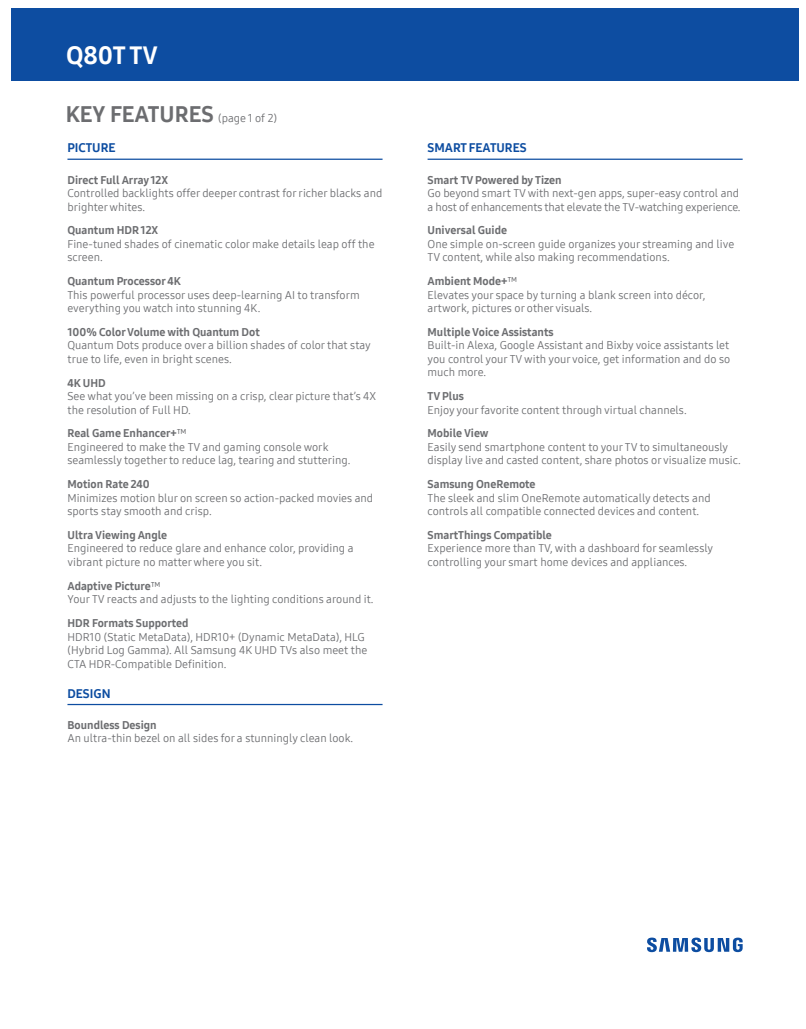
<style>
.page{position:relative;width:806px;height:1029px;background:#fff}
.page>*{position:absolute;margin:0;border:0;box-sizing:border-box;transform-origin:0 0}
.t1{font:25px "Samsung One 800";color:#fff}
.t2{font:22.5px "Samsung One 800";color:#6c6d70}
.t3{font:12.5px "Samsung One 800";color:#0d4da1}
.t4{font:11.25px/13.5px "Samsung One 400";color:#6c6d70}
.t5{font:11.25px "Samsung One 800";color:#6c6d70}
.s1{font-family:"Samsung One 400";font-size:11.25px}
.s2{font-family:"Samsung One 400"}
</style>
<div class="page">
<div style="left:11px;top:8px;width:788px;height:73px;background:#0d4da1"></div>
<svg style="left:647px;top:937px;width:95px;height:15px"></svg>
<hr style="left:67px;top:159px;width:315px;height:1px;background:#0d4da1">
<hr style="left:67px;top:704px;width:315px;height:1px;background:#0d4da1">
<hr style="left:427px;top:159px;width:315px;height:1px;background:#0d4da1">
<h1 class="t1" style="left:66px;top:39px;width:93px">Q80T TV</h1>
<h2 class="t2" style="left:66px;top:99px;width:213px">KEY FEATURES <span class="s1">(page 1 of 2)</span></h2>
<p class="t3" style="left:67px;top:140px;width:49px">PICTURE</p>
<p class="t5" style="left:67px;top:172px;width:102px">Direct Full Array 12X</p>
<p class="t4" style="left:67px;top:186px;width:316px">Controlled backlights offer deeper contrast for richer blacks and brighter whites.</p>
<p class="t5" style="left:67px;top:223px;width:92px">Quantum HDR 12X</p>
<p class="t4" style="left:67px;top:237px;width:309px">Fine-tuned shades of cinematic color make details leap off the screen.</p>
<p class="t5" style="left:67px;top:274px;width:115px">Quantum Processor 4K</p>
<p class="t4" style="left:67px;top:288px;width:294px">This powerful processor uses deep-learning AI to transform everything you watch into stunning 4K.</p>
<p class="t5" style="left:67px;top:324px;width:194px">100% Color Volume with Quantum Dot</p>
<p class="t4" style="left:67px;top:338px;width:305px">Quantum Dots produce over a billion shades of color that stay true to life, even in bright scenes.</p>
<p class="t5" style="left:67px;top:375px;width:40px">4K UHD</p>
<p class="t4" style="left:67px;top:389px;width:310px">See what you’ve been missing on a crisp, clear picture that’s 4X the resolution of Full HD.</p>
<p class="t5" style="left:67px;top:426px;width:121px">Real Game Enhancer+<span class="s2">™</span></p>
<p class="t4" style="left:67px;top:440px;width:284px">Engineered to make the TV and gaming console work seamlessly together to reduce lag, tearing and stuttering.</p>
<p class="t5" style="left:67px;top:477px;width:84px">Motion Rate 240</p>
<p class="t4" style="left:67px;top:491px;width:307px">Minimizes motion blur on screen so action-packed movies and sports stay smooth and crisp.</p>
<p class="t5" style="left:67px;top:527px;width:101px">Ultra Viewing Angle</p>
<p class="t4" style="left:67px;top:542px;width:287px">Engineered to reduce glare and enhance color, providing a vibrant picture no matter where you sit.</p>
<p class="t5" style="left:67px;top:578px;width:95px">Adaptive Picture<span class="s2">™</span></p>
<p class="t4" style="left:67px;top:592px;width:308px">Your TV reacts and adjusts to the lighting conditions around it.</p>
<p class="t5" style="left:67px;top:615px;width:123px">HDR Formats Supported</p>
<p class="t4" style="left:67px;top:630px;width:301px">HDR10 (Static MetaData), HDR10+ (Dynamic MetaData), HLG (Hybrid Log Gamma). All Samsung 4K UHD TVs also meet the<br>CTA HDR-Compatible Definition.</p>
<p class="t3" style="left:67px;top:685px;width:45px">DESIGN</p>
<p class="t5" style="left:67px;top:717px;width:91px">Boundless Design</p>
<p class="t4" style="left:67px;top:731px;width:287px">An ultra-thin bezel on all sides for a stunningly clean look.</p>
<p class="t3" style="left:427px;top:140px;width:101px">SMART FEATURES</p>
<p class="t5" style="left:427px;top:172px;width:136px">Smart TV Powered by Tizen</p>
<p class="t4" style="left:427px;top:186px;width:315px">Go beyond smart TV with next-gen apps, super-easy control and a host of enhancements that elevate the TV-watching experience.</p>
<p class="t5" style="left:427px;top:223px;width:81px">Universal Guide</p>
<p class="t4" style="left:427px;top:237px;width:308px">One simple on-screen guide organizes your streaming and live<br>TV content, while also making recommendations.</p>
<p class="t5" style="left:427px;top:274px;width:91px">Ambient Mode+<span class="s2">™</span></p>
<p class="t4" style="left:427px;top:288px;width:279px">Elevates your space by turning a blank screen into décor, artwork, pictures or other visuals.</p>
<p class="t5" style="left:427px;top:324px;width:128px">Multiple Voice Assistants</p>
<p class="t4" style="left:427px;top:338px;width:304px;text-align:justify">Built-in Alexa, Google Assistant and Bixby voice assistants let you control your TV with your voice, get information and do so much more.</p>
<p class="t5" style="left:427px;top:389px;width:38px">TV Plus</p>
<p class="t4" style="left:427px;top:403px;width:261px">Enjoy your favorite content through virtual channels.</p>
<p class="t5" style="left:427px;top:426px;width:63px">Mobile View</p>
<p class="t4" style="left:427px;top:440px;width:315px">Easily send smartphone content to your TV to simultaneously display live and casted content, share photos or visualize music.</p>
<p class="t5" style="left:427px;top:477px;width:109px">Samsung OneRemote</p>
<p class="t4" style="left:427px;top:491px;width:285px">The sleek and slim OneRemote automatically detects and controls all compatible connected devices and content.</p>
<p class="t5" style="left:427px;top:527px;width:126px">SmartThings Compatible</p>
<p class="t4" style="left:427px;top:542px;width:287px">Experience more than TV, with a dashboard for seamlessly controlling your smart home devices and appliances.</p>
</div>
